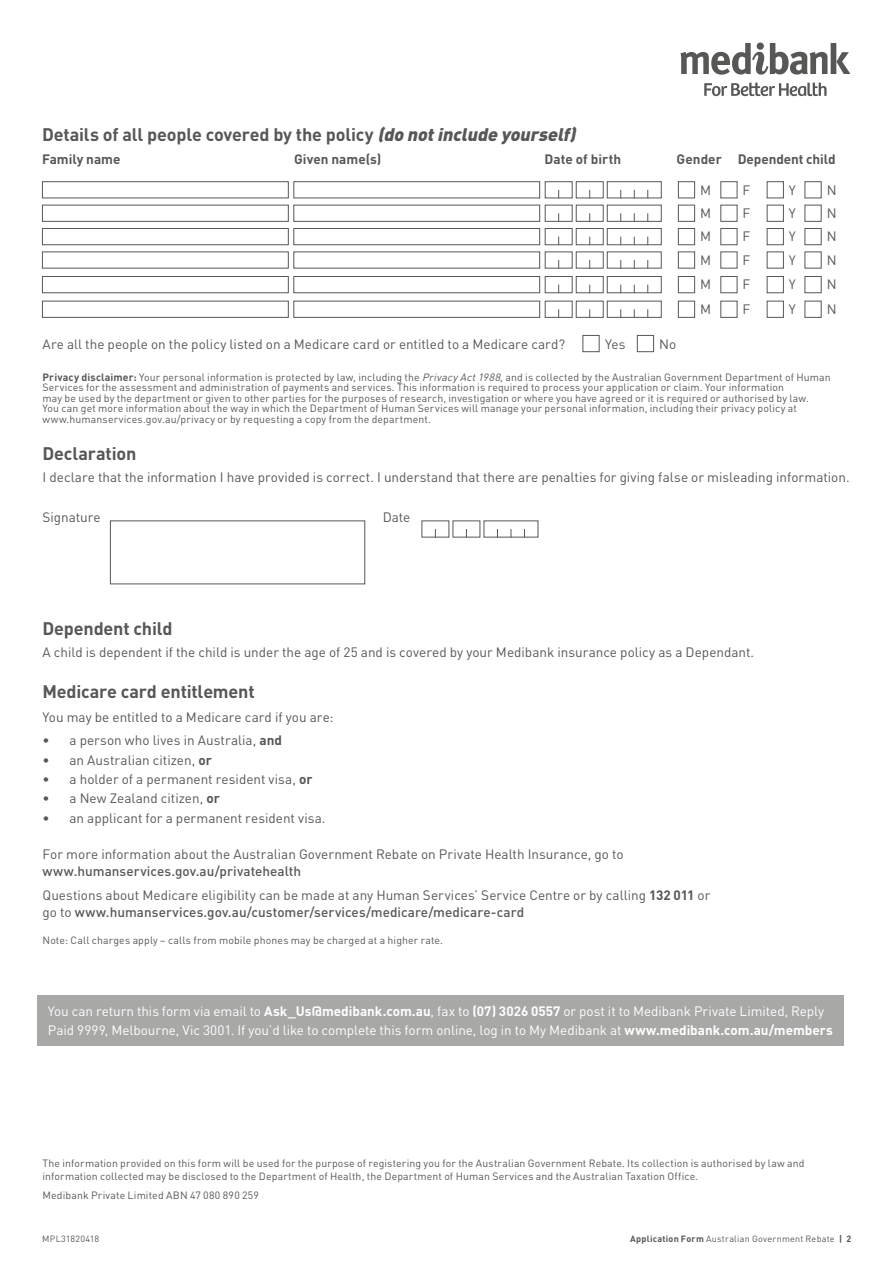
<style>
.page{position:relative;width:893px;height:1263px;background:#fff}
.page>*{position:absolute;margin:0;border:0;box-sizing:border-box;transform-origin:0 0}
.t1{font:700 18px "DINOT";letter-spacing:-.01em;color:#575756}
.t2{font:13.5px/23.7px "DINOT";color:#575756}
.t3{font:13.5px/19.2px "DINOT";letter-spacing:-.005em;color:#fff}
.t4{font:500 13.5px "DINOT";color:#575756}
.t5{font:700 13.5px "DINOT";color:#575756}
.t6{font:10.5px/10.5px "DINOT";letter-spacing:.015em;color:#575756}
.t7{font:9px "DINOT";letter-spacing:.025em;color:#575756}
.s1{font-weight:900;font-style:italic}
.s2{font-weight:700}
.s3{font-style:italic}
.s4{font-weight:500}
.s5{font-weight:400}
</style>
<div class="page">
<svg style="left:680px;top:43px;width:170px;height:32px"></svg>
<svg style="left:704px;top:83px;width:122px;height:13px"></svg>
<div style="left:42px;top:181px;width:247px;height:17px;border:1px solid #575756"></div>
<div style="left:293px;top:181px;width:247px;height:17px;border:1px solid #575756"></div>
<div style="left:545px;top:181px;width:28px;height:17px;border:1px solid #575756"></div>
<div style="left:576px;top:181px;width:28px;height:17px;border:1px solid #575756"></div>
<div style="left:607px;top:181px;width:55px;height:17px;border:1px solid #575756"></div>
<div style="left:678px;top:181px;width:17px;height:17px;border:1px solid #575756"></div>
<div style="left:720px;top:181px;width:17px;height:17px;border:1px solid #575756"></div>
<div style="left:767px;top:181px;width:17px;height:17px;border:1px solid #575756"></div>
<div style="left:804px;top:181px;width:18px;height:17px;border:1px solid #575756"></div>
<div style="left:42px;top:205px;width:247px;height:17px;border:1px solid #575756"></div>
<div style="left:293px;top:205px;width:247px;height:17px;border:1px solid #575756"></div>
<div style="left:545px;top:205px;width:28px;height:17px;border:1px solid #575756"></div>
<div style="left:576px;top:205px;width:28px;height:17px;border:1px solid #575756"></div>
<div style="left:607px;top:205px;width:55px;height:17px;border:1px solid #575756"></div>
<div style="left:678px;top:205px;width:17px;height:17px;border:1px solid #575756"></div>
<div style="left:720px;top:205px;width:17px;height:17px;border:1px solid #575756"></div>
<div style="left:767px;top:205px;width:17px;height:17px;border:1px solid #575756"></div>
<div style="left:804px;top:205px;width:18px;height:17px;border:1px solid #575756"></div>
<div style="left:42px;top:228px;width:247px;height:17px;border:1px solid #575756"></div>
<div style="left:293px;top:228px;width:247px;height:17px;border:1px solid #575756"></div>
<div style="left:545px;top:228px;width:28px;height:17px;border:1px solid #575756"></div>
<div style="left:576px;top:228px;width:28px;height:17px;border:1px solid #575756"></div>
<div style="left:607px;top:228px;width:55px;height:17px;border:1px solid #575756"></div>
<div style="left:678px;top:228px;width:17px;height:17px;border:1px solid #575756"></div>
<div style="left:720px;top:228px;width:17px;height:17px;border:1px solid #575756"></div>
<div style="left:767px;top:228px;width:17px;height:17px;border:1px solid #575756"></div>
<div style="left:804px;top:228px;width:18px;height:17px;border:1px solid #575756"></div>
<div style="left:545px;top:251px;width:28px;height:17px;border:1px solid #575756"></div>
<div style="left:576px;top:251px;width:28px;height:17px;border:1px solid #575756"></div>
<div style="left:678px;top:251px;width:17px;height:17px;border:1px solid #575756"></div>
<div style="left:720px;top:251px;width:17px;height:17px;border:1px solid #575756"></div>
<div style="left:767px;top:251px;width:17px;height:17px;border:1px solid #575756"></div>
<div style="left:804px;top:251px;width:18px;height:17px;border:1px solid #575756"></div>
<div style="left:42px;top:276px;width:247px;height:17px;border:1px solid #575756"></div>
<div style="left:293px;top:276px;width:247px;height:17px;border:1px solid #575756"></div>
<div style="left:545px;top:276px;width:28px;height:17px;border:1px solid #575756"></div>
<div style="left:576px;top:276px;width:28px;height:17px;border:1px solid #575756"></div>
<div style="left:607px;top:276px;width:55px;height:17px;border:1px solid #575756"></div>
<div style="left:678px;top:276px;width:17px;height:17px;border:1px solid #575756"></div>
<div style="left:720px;top:276px;width:17px;height:17px;border:1px solid #575756"></div>
<div style="left:767px;top:276px;width:17px;height:17px;border:1px solid #575756"></div>
<div style="left:804px;top:276px;width:18px;height:17px;border:1px solid #575756"></div>
<div style="left:42px;top:301px;width:247px;height:17px;border:1px solid #575756"></div>
<div style="left:293px;top:301px;width:247px;height:17px;border:1px solid #575756"></div>
<div style="left:545px;top:301px;width:28px;height:17px;border:1px solid #575756"></div>
<div style="left:576px;top:301px;width:28px;height:17px;border:1px solid #575756"></div>
<div style="left:607px;top:301px;width:55px;height:17px;border:1px solid #575756"></div>
<div style="left:678px;top:301px;width:17px;height:17px;border:1px solid #575756"></div>
<div style="left:720px;top:301px;width:17px;height:17px;border:1px solid #575756"></div>
<div style="left:767px;top:301px;width:17px;height:17px;border:1px solid #575756"></div>
<div style="left:804px;top:301px;width:18px;height:17px;border:1px solid #575756"></div>
<div style="left:37px;top:995px;width:807px;height:51px;background:#a8a8a7"></div>
<div style="left:637px;top:335px;width:17px;height:17px;border:1px solid #575756"></div>
<div style="left:582px;top:335px;width:17px;height:17px;border:1px solid #575756"></div>
<h1 class="t1" style="left:42px;top:123px;width:540px">Details of all people covered by the policy <span class="s1">(do notinclude yourself)</span></h1>
<p class="t5" style="left:42px;top:150px;width:80px">Family name</p>
<p class="t5" style="left:294px;top:150px;width:89px">Given name(s)</p>
<p class="t5" style="left:545px;top:150px;width:78px">Date of birth</p>
<p class="t5" style="left:677px;top:150px;width:161px">Gender Dependent child</p>
<p class="t2" style="left:700px;top:178px;width:13px">M</p>
<p class="t2" style="left:743px;top:178px;width:9px">F</p>
<p class="t2" style="left:789px;top:178px;width:8px">Y</p>
<p class="t2" style="left:827px;top:178px;width:11px">N</p>
<p class="t2" style="left:700px;top:201px;width:13px">M</p>
<p class="t2" style="left:743px;top:201px;width:9px">F</p>
<p class="t2" style="left:789px;top:201px;width:8px">Y</p>
<p class="t2" style="left:827px;top:201px;width:11px">N</p>
<p class="t2" style="left:700px;top:224px;width:13px">M</p>
<p class="t2" style="left:743px;top:224px;width:9px">F</p>
<p class="t2" style="left:789px;top:224px;width:8px">Y</p>
<p class="t2" style="left:827px;top:224px;width:11px">N</p>
<p class="t2" style="left:700px;top:248px;width:13px">M</p>
<p class="t2" style="left:743px;top:248px;width:9px">F</p>
<p class="t2" style="left:789px;top:248px;width:8px">Y</p>
<p class="t2" style="left:827px;top:248px;width:11px">N</p>
<p class="t2" style="left:700px;top:272px;width:13px">M</p>
<p class="t2" style="left:743px;top:272px;width:9px">F</p>
<p class="t2" style="left:789px;top:272px;width:8px">Y</p>
<p class="t2" style="left:827px;top:272px;width:11px">N</p>
<p class="t2" style="left:700px;top:297px;width:13px">M</p>
<p class="t2" style="left:743px;top:297px;width:9px">F</p>
<p class="t2" style="left:789px;top:297px;width:8px">Y</p>
<p class="t2" style="left:827px;top:297px;width:11px">N</p>
<p class="t2" style="left:43px;top:332px;width:524px">Are all the people on the policy listed on a Medicare card or entitled to a Medicare card?</p>
<p class="t2" style="left:605px;top:332px;width:22px">Yes</p>
<p class="t2" style="left:659px;top:332px;width:19px">No</p>
<p class="t6" style="left:43px;top:372px;width:790px"><span class="s2">Privacy disclaimer:</span> Your personal information is protected by law, including the <span class="s3">PrivacyAct1988</span>, and is collected by the Australian Government Department of Human Services for the assessment and administration of payments and services. This information is required to process your application or claim. Your information<br>may be used by the department or given to other parties for the purposes of research, investigation or where you have agreed or it is required or authorised by law.<br>You can get more information about the way in which the Department of Human Services will manage your personal information, including their privacy policy at www.humanservices.gov.au/privacy or by requesting a copy from the department.</p>
<h1 class="t1" style="left:43px;top:441px;width:95px">Declaration</h1>
<p class="t2" style="left:43px;top:465px;width:809px">I declare that the information I have provided is correct. I understand that there are penalties for giving false or misleading information.</p>
<p class="t2" style="left:43px;top:505px;width:60px">Signature</p>
<p class="t2" style="left:383px;top:505px;width:29px">Date</p>
<h1 class="t1" style="left:43px;top:616px;width:132px">Dependent child</h1>
<p class="t2" style="left:43px;top:640px;width:713px">A child is dependent if the child is under the age of 25 and is covered by your Medibank insurance policy as a Dependant.</p>
<h1 class="t1" style="left:43px;top:680px;width:214px">Medicare card entitlement</h1>
<p class="t2" style="left:43px;top:705px;width:293px">You may be entitled to a Medicare card if you are:</p>
<p class="t2" style="left:43px;top:728px;width:241px">• a person who lives in Australia, <span class="s2">and</span></p>
<p class="t2" style="left:43px;top:748px;width:171px">• an Australian citizen, <span class="s2">or</span></p>
<p class="t2" style="left:43px;top:767px;width:272px">• a holder of a permanent resident visa, <span class="s2">or</span></p>
<p class="t2" style="left:43px;top:786px;width:179px">• a New Zealand citizen, <span class="s2">or</span></p>
<p class="t2" style="left:43px;top:806px;width:284px">• an applicant for a permanent resident visa.</p>
<p class="t2" style="left:43px;top:842px;width:583px">For more information about the Australian Government Rebate on Private Health Insurance, go to</p>
<p class="t2" style="left:43px;top:859px;width:669px"><span class="s4">www.humanservices.gov.au/privatehealth<br></span>Questions about Medicare eligibility can be made at any Human Services’ Service Centre or by calling <span class="s2">132 011</span> or</p>
<p class="t4" style="left:43px;top:904px;width:483px"><span class="s5">go to</span> www.humanservices.gov.au/customer/services/medicare/medicare-card</p>
<p class="t6" style="left:43px;top:934px;width:402px">Note: Call charges apply – calls from mobile phones may be charged at a higher rate.</p>
<p class="t3" style="left:48px;top:1001px;width:786px">You can return this form via email to <span class="s2">Ask_Us@medibank.com.au</span>, fax to <span class="s2">(07) 3026 0557</span> or post it to Medibank Private Limited, Reply<br>Paid 9999, Melbourne, Vic 3001. If you’d like to complete this form online, log in to My Medibank at <span class="s2">www.medibank.com.au/members</span></p>
<p class="t6" style="left:43px;top:1157px;width:763px;line-height:12.8px">The information provided on this form will be used for the purpose of registering you for the Australian Government Rebate. Its collection is authorised by law and information collected may be disclosed to the Department of Health, the Department of Human Services and the Australian Taxation Office.</p>
<p class="t6" style="left:43px;top:1190px;width:218px">Medibank Private Limited ABN 47 080 890 259</p>
<p class="t7" style="left:42px;top:1233px;width:58px">MPL31820418</p>
<p class="t7" style="left:630px;top:1233px;width:223px"><span class="s2">Application Form</span> Australian Government Rebate <span class="s2">| 2</span></p>
</div>
